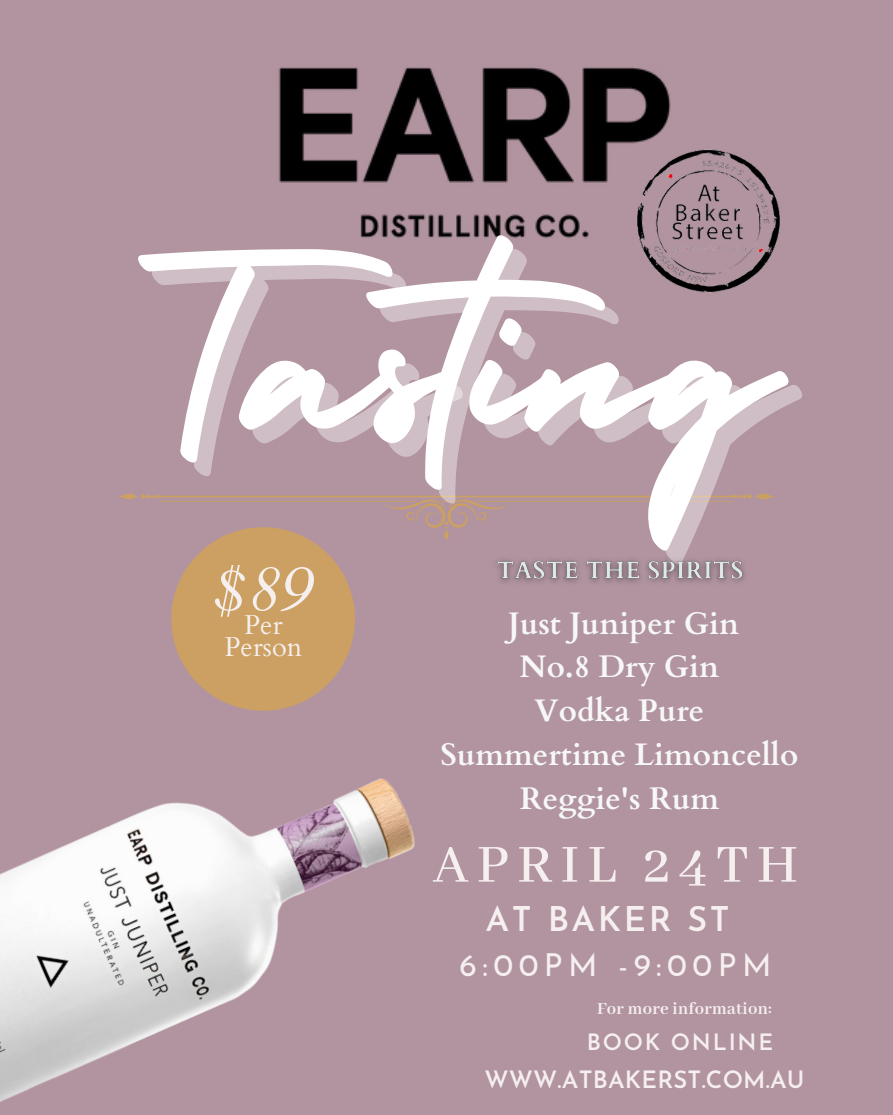
<style>
.page{position:relative;width:893px;height:1115px;background:#fff}
.page>*{position:absolute;margin:0;border:0;box-sizing:border-box;transform-origin:0 0}
.t1{font:310.05px "Holiday";color:#fff}
.t2{font:italic 64.2px "Cardo";color:#f6efef}
.t3{font:500 58.95px "Abhaya Libre";letter-spacing:.14em;color:#f6efef}
.t4{font:600 34.05px "Josefin Sans";letter-spacing:.075em;color:#f6efef}
.t5{font:31.8px "Josefin Sans";letter-spacing:.17em;color:#f6efef}
.t6{font:700 31.2px/43.7px "Cardo";color:#f7f7f7;text-align:center}
.t7{font:27.3px "Cardo";color:#f6efef}
.t8{font:600 23.85px "Josefin Sans";letter-spacing:.01em;color:#f6efef}
.t9{font:600 22.5px "Josefin Sans";letter-spacing:.08em;color:#f6efef}
.t10{font:700 18.6px "Abhaya Libre";letter-spacing:.015em;color:#f6efef}
</style>
<div class="page">
<div style="left:0;top:0;width:892px;height:1115px;background:#b194a0"></div>
<img style="left:0;top:641px;width:415px;height:461px">
<svg style="left:117px;top:494px;width:659px;height:45px"></svg>
<img style="left:278px;top:67px;width:393px;height:171px">
<img style="left:592px;top:141px;width:188px;height:152px">
<div style="left:171px;top:527px;width:184px;height:184px;background:#cca062;border-radius:50%"></div>
<img style="left:497px;top:559px;width:248px;height:24px">
<p class="t1" style="left:129px;top:120px;width:650px">Tasting</p>
<p class="t2" style="left:213px;top:547px;width:100px">$89</p>
<h6 class="t7" style="left:244px;top:607px;width:40px">Per</h6>
<h2 class="t7" style="left:224px;top:629px;width:79px">Person</h2>
<p class="t6" style="left:440px;top:602px;width:359px">Just Juniper Gin<br>No.8 Dry Gin<br>Vodka Pure<br>Summertime Limoncello<br>Reggie's Rum</p>
<p class="t3" style="left:432px;top:832px;width:367px">APRIL 24TH</p>
<h3 class="t4" style="left:485px;top:906px;width:245px">AT BAKER ST</h3>
<p class="t5" style="left:459px;top:952px;width:313px">6:00PM -9:00PM</p>
<h4 class="t10" style="left:596px;top:998px;width:176px">For more information:</h4>
<h5 class="t9" style="left:586px;top:1033px;width:188px">BOOK ONLINE</h5>
<p class="t8" style="left:484px;top:1070px;width:321px">WWW.ATBAKERST.COM.AU</p>
</div>
